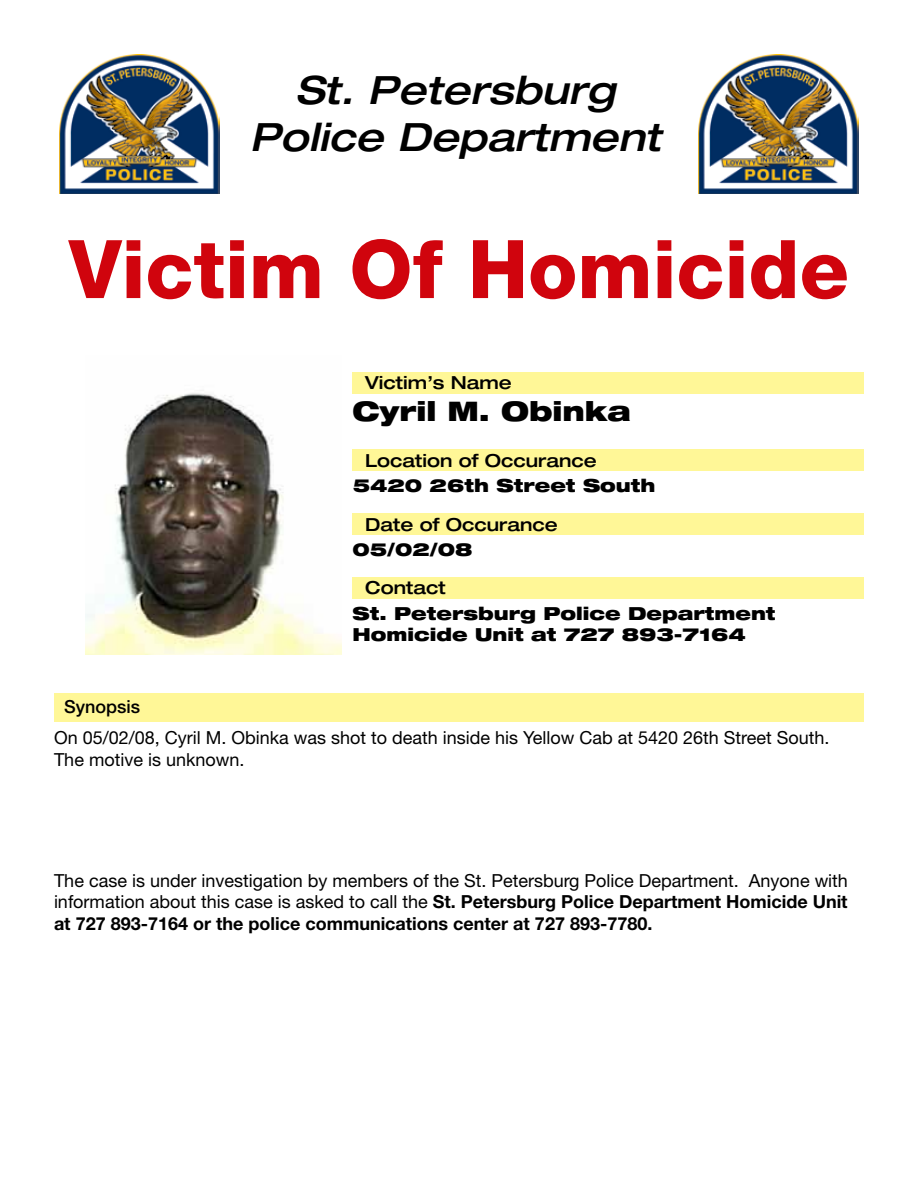
<style>
.page{position:relative;width:918px;height:1188px;background:#fff}
.page>*{position:absolute;margin:0;border:0;box-sizing:border-box;transform-origin:0 0}
.t1{font:800 81px "Helvetica Neue LT Std";color:#d0040d}
.t2{font:italic 500 expanded 39px/46.8px "Helvetica Neue LT Std";color:#000;text-align:center}
.vic_name{font:900 expanded 27px "Helvetica Neue LT Std";color:#000}
.t3{font:18px/21.6px "Helvetica Neue LT Std";color:#000;text-align:justify}
.address{font:900 expanded 18px/21.6px "Helvetica Neue LT Std";color:#000}
.t4{font:500 expanded 18px "Helvetica Neue LT Std";color:#000}
.t5{font:500 18px "Helvetica Neue LT Std";color:#000}
.s1{font-weight:700}
</style>
<div class="page">
<img style="left:698px;top:54px;width:161px;height:140px">
<img style="left:59px;top:54px;width:161px;height:140px">
<img style="left:85px;top:393px;width:256px;height:261px">
<div style="left:54px;top:693px;width:810px;height:28px;background:#fff797"></div>
<div style="left:352px;top:577px;width:512px;height:21px;background:#fff797"></div>
<div style="left:352px;top:513px;width:512px;height:22px;background:#fff797"></div>
<div style="left:352px;top:372px;width:512px;height:22px;background:#fff797"></div>
<div style="left:352px;top:450px;width:512px;height:21px;background:#fff797"></div>
<p class="t2" style="left:250px;top:67px;width:412px">St. Petersburg<br>Police Department</p>
<p class="t1" style="left:69px;top:221px;width:782px">Victim Of Homicide</p>
<p class="t4" style="left:365px;top:372px;width:148px">Victim’s Name</p>
<p class="vic_name" style="left:352px;top:394px;width:280px">Cyril M. Obinka</p>
<p class="t4" style="left:365px;top:449px;width:233px">Location of Occurance</p>
<p class="address" style="left:353px;top:474px;width:304px">5420 26th Street South</p>
<p class="t4" style="left:365px;top:513px;width:194px">Date of Occurance</p>
<p class="address" style="left:352px;top:538px;width:122px">05/02/08</p>
<p class="t4" style="left:365px;top:577px;width:82px">Contact</p>
<p class="t5" style="left:64px;top:696px;width:78px">Synopsis</p>
<p class="address" style="left:352px;top:602px;width:425px">St. Petersburg Police Department<br>Homicide Unit at 727 893-7164</p>
<p class="t3" style="left:54px;top:727px;width:777px">On 05/02/08, Cyril M. Obinka was shot to death inside his Yellow Cab at 5420 26th Street South.</p>
<p class="t3" style="left:54px;top:748px;width:192px">The motive is unknown.</p>
<p class="t3" style="left:54px;top:869px;width:795px">The case is under investigation by members of the St. Petersburg Police Department. Anyone with information about this case is asked to call the <span class="s1">St. Petersburg Police Department Homicide Unit at 727 893-7164 or the police communications center at 727 893-7780.</span></p>
</div>
